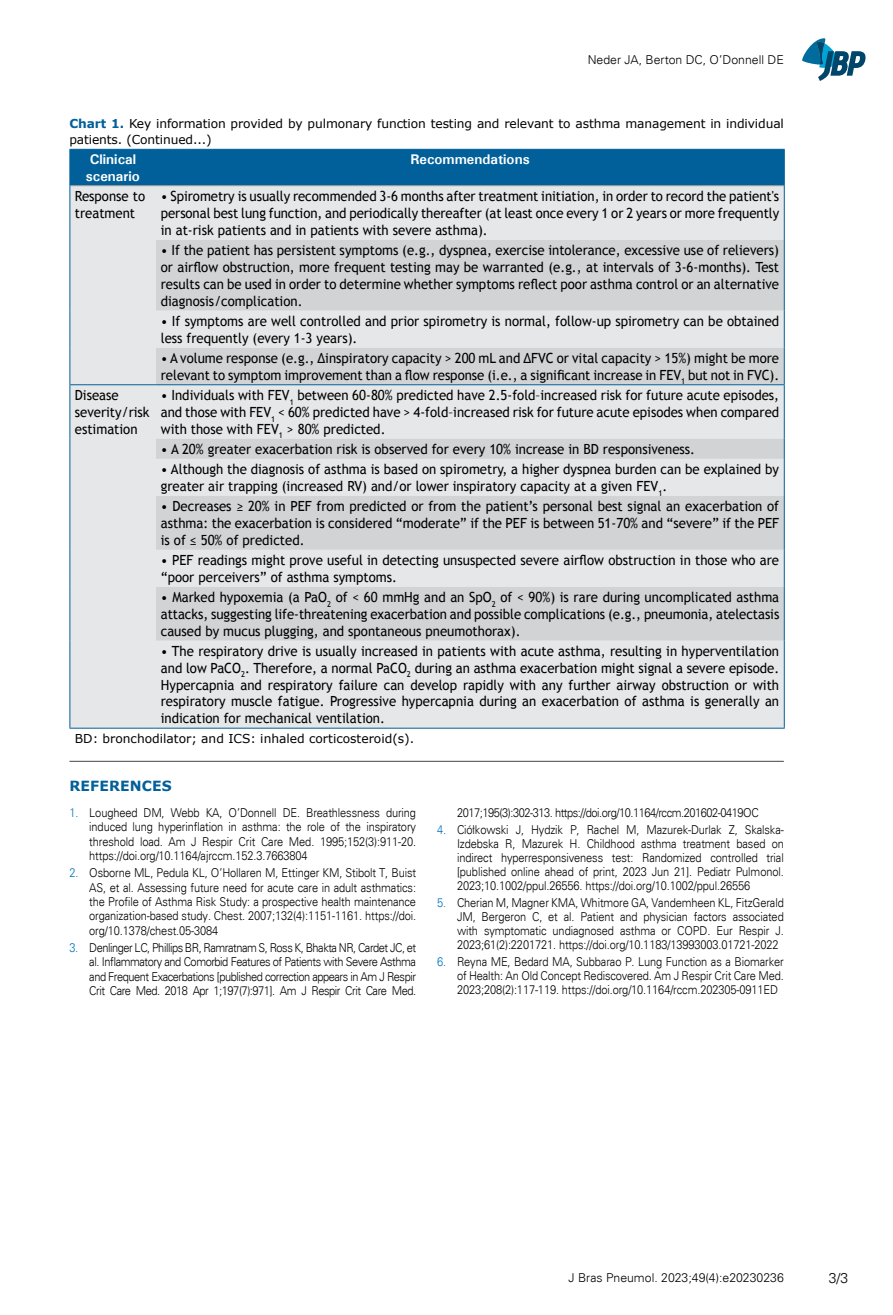
<style>
.page{position:relative;width:893px;height:1315px;background:#fff}
.page>*{position:absolute;margin:0;border:0;box-sizing:border-box;transform-origin:0 0}
.t1{font:14px/16.8px "Trebuchet MS";color:#000;scale:.94 1}
.t2{font:700 14px/16.8px "Univers";color:#fff}
.t3{font:700 14px "Verdana";letter-spacing:.01em;color:#01609a}
.t4{font:300 14px "Univers";color:#000}
.t5{font:300 12.25px/14.3px "Univers";letter-spacing:-.01em;color:#000;text-align:justify;scale:.9 1}
.t6{font:12.25px/15.8px "Verdana";letter-spacing:-.01em;color:#000}
.t7{font:300 12.25px "Univers";letter-spacing:-.04em;color:#000;scale:.9 1}
.t8{font:300 12.25px "Univers";letter-spacing:-.01em;color:#000}
.s1{font-weight:700;color:#01609a}
.s2{color:#0072bc}
</style>
<div class="page">
<svg style="left:802px;top:38px;width:64px;height:43px"></svg>
<div style="left:70px;top:150px;width:714px;height:35px;background:#01609a"></div>
<div style="left:70px;top:186px;width:714px;height:542px;background:#e6e7e8"></div>
<svg style="left:156px;top:240px;width:628px;height:401px;background:#d9dbdc"></svg>
<hr style="left:70px;top:185px;width:86px;height:1px;background:#939598">
<hr style="left:156px;top:185px;width:628px;height:1px;background:#939598">
<hr style="left:69px;top:149px;width:87px;height:1px;background:#01609a">
<hr style="left:69px;top:150px;width:1px;height:36px;background:#01609a">
<hr style="left:156px;top:149px;width:629px;height:1px;background:#01609a">
<hr style="left:784px;top:150px;width:1px;height:36px;background:#01609a">
<hr style="left:69px;top:186px;width:1px;height:54px;background:#01609a">
<hr style="left:784px;top:186px;width:1px;height:54px;background:#01609a">
<hr style="left:69px;top:240px;width:1px;height:71px;background:#01609a">
<hr style="left:784px;top:240px;width:1px;height:71px;background:#01609a">
<hr style="left:69px;top:311px;width:1px;height:37px;background:#01609a">
<hr style="left:784px;top:311px;width:1px;height:37px;background:#01609a">
<hr style="left:69px;top:348px;width:1px;height:36px;background:#01609a">
<hr style="left:784px;top:348px;width:1px;height:36px;background:#01609a">
<hr style="left:69px;top:385px;width:1px;height:53px;background:#01609a">
<hr style="left:784px;top:385px;width:1px;height:53px;background:#01609a">
<svg style="left:69px;top:438px;width:1px;height:21px"></svg>
<svg style="left:784px;top:438px;width:1px;height:21px"></svg>
<hr style="left:69px;top:459px;width:1px;height:37px;background:#01609a">
<hr style="left:784px;top:459px;width:1px;height:37px;background:#01609a">
<hr style="left:69px;top:496px;width:1px;height:54px;background:#01609a">
<hr style="left:784px;top:496px;width:1px;height:54px;background:#01609a">
<hr style="left:69px;top:550px;width:1px;height:37px;background:#01609a">
<hr style="left:784px;top:550px;width:1px;height:37px;background:#01609a">
<hr style="left:69px;top:587px;width:1px;height:54px;background:#01609a">
<hr style="left:784px;top:587px;width:1px;height:54px;background:#01609a">
<hr style="left:69px;top:641px;width:1px;height:87px;background:#01609a">
<hr style="left:784px;top:641px;width:1px;height:87px;background:#01609a">
<hr style="left:69px;top:728px;width:87px;height:1px;background:#01609a">
<hr style="left:156px;top:728px;width:629px;height:1px;background:#01609a">
<hr style="left:69px;top:384px;width:87px;height:1px;background:#01609a">
<hr style="left:156px;top:384px;width:629px;height:1px;background:#01609a">
<hr style="left:69px;top:761px;width:715px;height:1px;background:#464547">
<p class="t8" style="left:588px;top:52px;width:198px">Neder JA, Berton DC, O’Donnell DE</p>
<p class="t6" style="left:69px;top:116px;width:716px"><span class="s1">Chart 1.</span> Key information provided by pulmonary function testing and relevant to asthma management in individual patients. (Continued...)</p>
<p class="t2" style="left:86px;top:151px;width:55px">Clinical scenario</p>
<p class="t2" style="left:410px;top:151px;width:121px">Recommendations</p>
<p class="t1" style="left:75px;top:188px;width:76px">Response to treatment</p>
<p class="t1" style="left:161px;top:188px;width:659px;text-align:justify">• Spirometry is usually recommended 3-6 months after treatment initiation, in order to record the patient's personal best lung function, and periodically thereafter (at least once every 1 or 2 years or more frequently in at-risk patients and in patients with severe asthma).</p>
<p class="t1" style="left:161px;top:242px;width:659px;text-align:justify">• If the patient has persistent symptoms (e.g., dyspnea, exercise intolerance, excessive use of relievers) or airflow obstruction, more frequent testing may be warranted (e.g., at intervals of 3-6-months). Test results can be used in order to determine whether symptoms reflect poor asthma control or an alternative diagnosis/complication.</p>
<p class="t1" style="left:161px;top:313px;width:659px">• If symptoms are well controlled and prior spirometry is normal, follow-up spirometry can be obtained less frequently (every 1-3 years).</p>
<p class="t1" style="left:161px;top:350px;width:659px">• A volume response (e.g., ∆inspiratory capacity &gt; 200 mL and ∆FVC or vital capacity &gt; 15%) might be more relevant to symptom improvement than a flow response (i.e., a significant increase in FEV<sub>1</sub> but not in FVC).</p>
<p class="t1" style="left:75px;top:387px;width:81px">Disease severity/risk estimation</p>
<p class="t1" style="left:161px;top:387px;width:659px;text-align:justify">• Individuals with FEV<sub>1</sub> between 60-80% predicted have 2.5-fold–increased risk for future acute episodes, and those with FEV<sub>1</sub> &lt; 60% predicted have &gt; 4-fold–increased risk for future acute episodes when compared with those with FEV<sub>1</sub> &gt; 80% predicted.</p>
<p class="t1" style="left:161px;top:441px;width:570px">• A 20% greater exacerbation risk is observed for every 10% increase in BD responsiveness.</p>
<p class="t1" style="left:161px;top:461px;width:659px">• Although the diagnosis of asthma is based on spirometry, a higher dyspnea burden can be explained by greater air trapping (increased RV) and/or lower inspiratory capacity at a given FEV<sub>1</sub>.</p>
<p class="t1" style="left:161px;top:498px;width:659px;text-align:justify">• Decreases ≥ 20% in PEF from predicted or from the patient’s personal best signal an exacerbation of asthma: the exacerbation is considered “moderate” if the PEF is between 51-70% and “severe” if the PEF is of ≤ 50% of predicted.</p>
<p class="t1" style="left:161px;top:552px;width:659px">• PEF readings might prove useful in detecting unsuspected severe airflow obstruction in those who are “poor perceivers” of asthma symptoms.</p>
<p class="t1" style="left:161px;top:589px;width:659px;text-align:justify">• Marked hypoxemia (a PaO<sub>2</sub> of &lt; 60 mmHg and an SpO<sub>2</sub> of &lt; 90%) is rare during uncomplicated asthma attacks, suggesting life-threatening exacerbation and possible complications (e.g., pneumonia, atelectasis caused by mucus plugging, and spontaneous pneumothorax).</p>
<p class="t1" style="left:161px;top:643px;width:659px;text-align:justify">• The respiratory drive is usually increased in patients with acute asthma, resulting in hyperventilation and low PaCO<sub>2</sub>. Therefore, a normal PaCO<sub>2</sub> during an asthma exacerbation might signal a severe episode.<br>Hypercapnia and respiratory failure can develop rapidly with any further airway obstruction or with respiratory muscle fatigue. Progressive hypercapnia during an exacerbation of asthma is generally an indication for mechanical ventilation.</p>
<p class="t6" style="left:75px;top:730px;width:341px">BD: bronchodilator; and ICS: inhaled corticosteroid(s).</p>
<p class="t3" style="left:69px;top:777px;width:104px">REFERENCES</p>
<p class="t5" style="left:89px;top:805px;width:365px;text-indent:-20px"><span class="s2">1.</span> Lougheed DM, Webb KA, O’Donnell DE. Breathlessness during induced lung hyperinflation in asthma: the role of the inspiratory threshold load. Am J Respir Crit Care Med. 1995;152(3):911-20. https://doi.org/10.1164/ajrccm.152.3.7663804</p>
<p class="t5" style="left:89px;top:865px;width:365px;text-indent:-20px"><span class="s2">2.</span> Osborne ML, Pedula KL, O’Hollaren M, Ettinger KM, Stibolt T, Buist AS, et al. Assessing future need for acute care in adult asthmatics: the Profile of Asthma Risk Study: a prospective health maintenance organization-based study. Chest. 2007;132(4):1151-1161. https://doi. org/10.1378/chest.05-3084</p>
<p class="t5" style="left:89px;top:940px;width:365px;text-indent:-20px"><span class="s2">3.</span> Denlinger LC, Phillips BR, Ramratnam S, Ross K, Bhakta NR, Cardet JC, et al. Inflammatory and Comorbid Features of Patients with Severe Asthma and Frequent Exacerbations [published correction appears in Am J Respir Crit Care Med. 2018 Apr 1;197(7):971]. Am J Respir Crit Care Med.</p>
<p class="t7" style="left:457px;top:805px;width:337px">2017;195(3):302-313. https://doi.org/10.1164/rccm.201602-0419OC</p>
<p class="t5" style="left:457px;top:822px;width:365px;text-indent:-20px"><span class="s2">4.</span> Ciółkowski J, Hydzik P, Rachel M, Mazurek-Durlak Z, Skalska-Izdebska R, Mazurek H. Childhood asthma treatment based on indirect hyperresponsiveness test: Randomized controlled trial [published online ahead of print, 2023 Jun 21]. Pediatr Pulmonol.<br>2023;10.1002/ppul.26556. https://doi.org/10.1002/ppul.26556</p>
<p class="t5" style="left:457px;top:896px;width:365px;text-indent:-20px"><span class="s2">5.</span> Cherian M, Magner KMA, Whitmore GA, Vandemheen KL, FitzGerald JM, Bergeron C, et al. Patient and physician factors associated with symptomatic undiagnosed asthma or COPD. Eur Respir J.<br>2023;61(2):2201721. https://doi.org/10.1183/13993003.01721-2022</p>
<p class="t5" style="left:457px;top:955px;width:365px;text-indent:-20px"><span class="s2">6.</span> Reyna ME, Bedard MA, Subbarao P. Lung Function as a Biomarker of Health: An Old Concept Rediscovered. Am J Respir Crit Care Med.<br>2023;208(2):117-119. https://doi.org/10.1164/rccm.202305-0911ED</p>
<p class="t8" style="left:569px;top:1270px;width:217px">J Bras Pneumol. 2023;49(4):e20230236</p>
<p class="t4" style="left:829px;top:1269px;width:21px">3/3</p>
</div>
